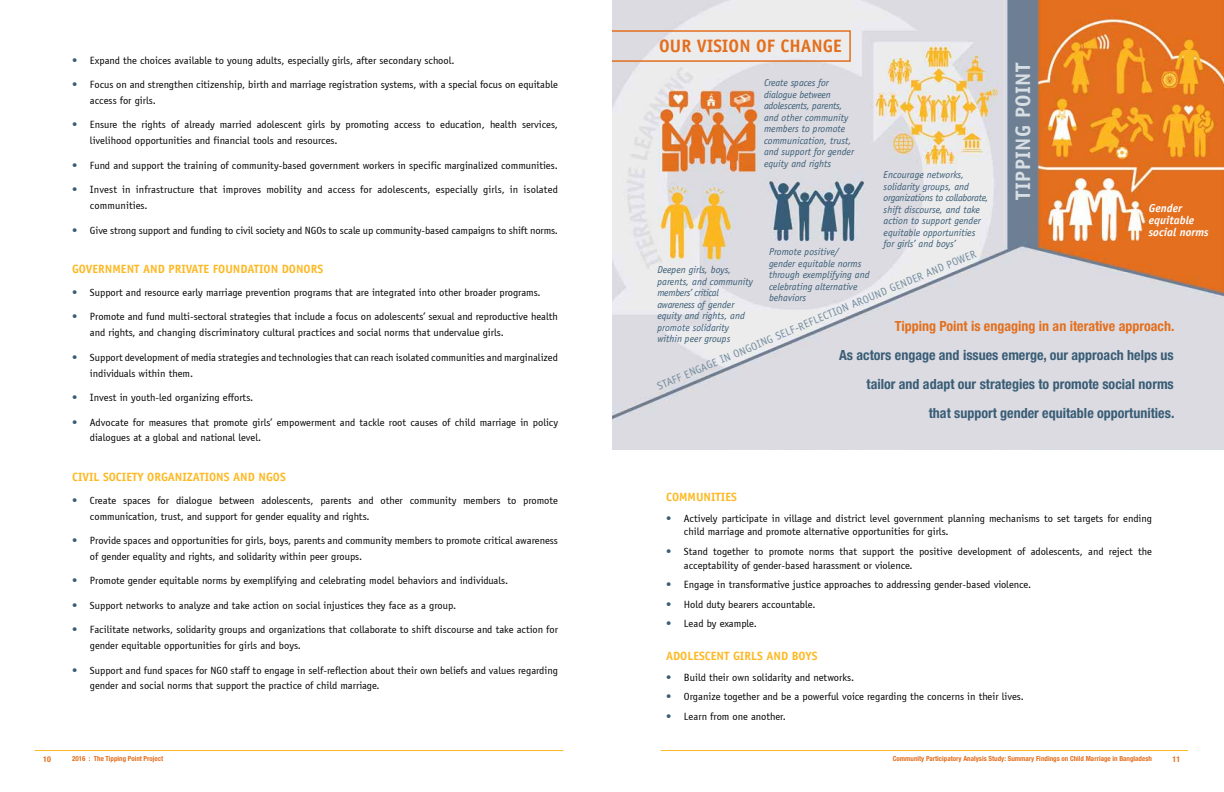
<style>
.page{position:relative;width:1224px;height:792px;background:#fff}
.page>*{position:absolute;margin:0;border:0;box-sizing:border-box;transform-origin:0 0}
.t1{font:700 21px "Officina Sans Std";letter-spacing:.02em;color:#d7dfe4}
.t2{font:700 18px "Officina Sans Std";color:#e36f1e}
.t3{font:700 condensed 14px/29px "Helvetica Neue LT Std";color:#395d76;text-align:right}
.t4{font:700 condensed 14px "Helvetica Neue LT Std";color:#e36f1e}
.t5{font:700 12px "Officina Sans Std";color:#fdb924}
.t6{font:italic 700 11.5px/12px "Officina Sans Std";color:#fff}
.t7{font:11px "Officina Sans Std";color:#758e9f}
.t8{font:10.5px/15.8px "Officina Sans";color:#000}
.t9{font:italic 10px/11.5px "Officina Sans Std";color:#395d76}
.t10{font:700 condensed 8px "Helvetica Neue LT Std";color:#e36f1e}
.t11{font:700 condensed 7px "Helvetica Neue LT Std";color:#e36f1e}
.s1{color:#395d76}
</style>
<div class="page">
<hr style="left:35px;top:750px;width:528px;height:1px;background:#fdb924">
<hr style="left:661px;top:750px;width:527px;height:1px;background:#fdb924">
<img style="left:613px;top:0;width:611px;height:450px">
<div style="left:571px;top:30px;width:280px;height:32px;border:2px solid #e36f1e"></div>
<div style="left:538px;top:11px;width:74px;height:146px;background:#fff"></div>
<p class="t8" style="left:72px;top:52px;width:384px"><span class="s1">•</span> Expand the choices available to young adults, especially girls, after secondary school.</p>
<p class="t8" style="left:90px;top:77px;width:469px;text-indent:-18px"><span class="s1">•</span> Focus on and strengthen citizenship, birth and marriage registration systems, with a special focus on equitable access for girls.</p>
<p class="t8" style="left:90px;top:117px;width:470px;text-indent:-18px"><span class="s1">•</span> Ensure the rights of already married adolescent girls by promoting access to education, health services, livelihood opportunities and financial tools and resources.</p>
<p class="t8" style="left:72px;top:157px;width:487px"><span class="s1">•</span> Fund and support the training of community-based government workers in specific marginalized communities.</p>
<p class="t8" style="left:90px;top:182px;width:469px;text-indent:-18px"><span class="s1">•</span> Invest in infrastructure that improves mobility and access for adolescents, especially girls, in isolated communities.</p>
<p class="t8" style="left:72px;top:222px;width:487px"><span class="s1">•</span> Give strong support and funding to civil society and NGOs to scale up community-based campaigns to shift norms.</p>
<p class="t5" style="left:72px;top:261px;width:253px">GOVERNMENT AND PRIVATE FOUNDATION DONORS</p>
<p class="t8" style="left:72px;top:285px;width:470px"><span class="s1">•</span> Support and resource early marriage prevention programs that are integrated into other broader programs.</p>
<p class="t8" style="left:90px;top:309px;width:469px;text-indent:-18px"><span class="s1">•</span> Promote and fund multi-sectoral strategies that include a focus on adolescents’ sexual and reproductive health and rights, and changing discriminatory cultural practices and social norms that undervalue girls.</p>
<p class="t8" style="left:90px;top:349px;width:470px;text-indent:-18px"><span class="s1">•</span> Support development of media strategies and technologies that can reach isolated communities and marginalized individuals within them.</p>
<p class="t8" style="left:72px;top:390px;width:183px"><span class="s1">•</span> Invest in youth-led organizing efforts.</p>
<p class="t8" style="left:90px;top:414px;width:470px;text-indent:-18px"><span class="s1">•</span> Advocate for measures that promote girls’ empowerment and tackle root causes of child marriage in policy dialogues at a global and national level.</p>
<p class="t5" style="left:72px;top:469px;width:215px">CIVIL SOCIETY ORGANIZATIONS AND NGOS</p>
<p class="t8" style="left:90px;top:492px;width:470px;text-indent:-18px"><span class="s1">•</span> Create spaces for dialogue between adolescents, parents and other community members to promote communication, trust, and support for gender equality and rights.</p>
<p class="t8" style="left:90px;top:533px;width:470px;text-indent:-18px"><span class="s1">•</span> Provide spaces and opportunities for girls, boys, parents and community members to promote critical awareness of gender equality and rights, and solidarity within peer groups.</p>
<p class="t8" style="left:72px;top:573px;width:438px"><span class="s1">•</span> Promote gender equitable norms by exemplifying and celebrating model behaviors and individuals.</p>
<p class="t8" style="left:72px;top:597px;width:386px"><span class="s1">•</span> Support networks to analyze and take action on social injustices they face as a group.</p>
<p class="t8" style="left:90px;top:622px;width:470px;text-indent:-18px"><span class="s1">•</span> Facilitate networks, solidarity groups and organizations that collaborate to shift discourse and take action for gender equitable opportunities for girls and boys.</p>
<p class="t8" style="left:90px;top:662px;width:470px;text-indent:-18px"><span class="s1">•</span> Support and fund spaces for NGO staff to engage in self-reflection about their own beliefs and values regarding gender and social norms that support the practice of child marriage.</p>
<h2 class="t2" style="left:659px;top:35px;width:184px">OUR VISION OF CHANGE</h2>
<h1 class="t1" style="left:1010px;top:200px;width:139px;rotate:-90deg">TIPPING POINT</h1>
<p class="t9" style="left:764px;top:77px;width:91px">Create spaces for dialogue between adolescents, parents, and other community members to promote communication, trust, and support for gender equity and rights</p>
<p class="t9" style="left:884px;top:169px;width:106px">Encourage networks, solidarity groups, and organizations to collaborate, shift discourse, and take action to support gender equitable opportunities for girls’ and boys’</p>
<p class="t6" style="left:1149px;top:202px;width:61px">Gender equitable social norms</p>
<p class="t9" style="left:769px;top:246px;width:102px">Promote positive/<br>gender equitable norms through exemplifying and celebrating alternative behaviors</p>
<p class="t7" style="left:656px;top:381px;width:346px;rotate:-23deg">STAFF ENGAGE IN ONGOING SELF-REFLECTION AROUND GENDER AND POWER</p>
<p class="t9" style="left:657px;top:264px;width:97px">Deepen girls, boys, parents, and community members’ critical awareness of gender equity and rights, and promote solidarity within peer groups</p>
<h3 class="t4" style="left:895px;top:318px;width:281px">Tipping Point is engaging in an iterative approach.</h3>
<h3 class="t3" style="left:839px;top:341px;width:337px">As actors engage and issues emerge, our approach helps us tailor and adapt our strategies to promote social norms<br>that support gender equitable opportunities.</h3>
<p class="t5" style="left:666px;top:489px;width:72px">COMMUNITIES</p>
<p class="t8" style="left:684px;top:511px;width:470px;line-height:13.8px;text-indent:-18px"><span class="s1">•</span> Actively participate in village and district level government planning mechanisms to set targets for ending child marriage and promote alternative opportunities for girls.</p>
<p class="t8" style="left:684px;top:544px;width:469px;line-height:13.8px;text-indent:-18px"><span class="s1">•</span> Stand together to promote norms that support the positive development of adolescents, and reject the acceptability of gender-based harassment or violence.</p>
<p class="t8" style="left:666px;top:577px;width:367px"><span class="s1">•</span> Engage in transformative justice approaches to addressing gender-based violence.</p>
<p class="t8" style="left:666px;top:596px;width:151px"><span class="s1">•</span> Hold duty bearers accountable.</p>
<p class="t8" style="left:666px;top:616px;width:92px"><span class="s1">•</span> Lead by example.</p>
<p class="t5" style="left:666px;top:648px;width:153px">ADOLESCENT GIRLS AND BOYS</p>
<p class="t8" style="left:666px;top:669px;width:190px"><span class="s1">•</span> Build their own solidarity and networks.</p>
<p class="t8" style="left:666px;top:689px;width:359px"><span class="s1">•</span> Organize together and be a powerful voice regarding the concerns in their lives.</p>
<p class="t8" style="left:666px;top:709px;width:121px"><span class="s1">•</span> Learn from one another.</p>
<p class="t10" style="left:43px;top:754px;width:9px">10</p>
<p class="t11" style="left:72px;top:755px;width:93px">2016 : The Tipping Point Project</p>
<p class="t11" style="left:893px;top:755px;width:261px">Community Participatory Analysis Study: Summary Findings on Child Marriage in Bangladesh</p>
<p class="t10" style="left:1173px;top:754px;width:9px">11</p>
</div>
